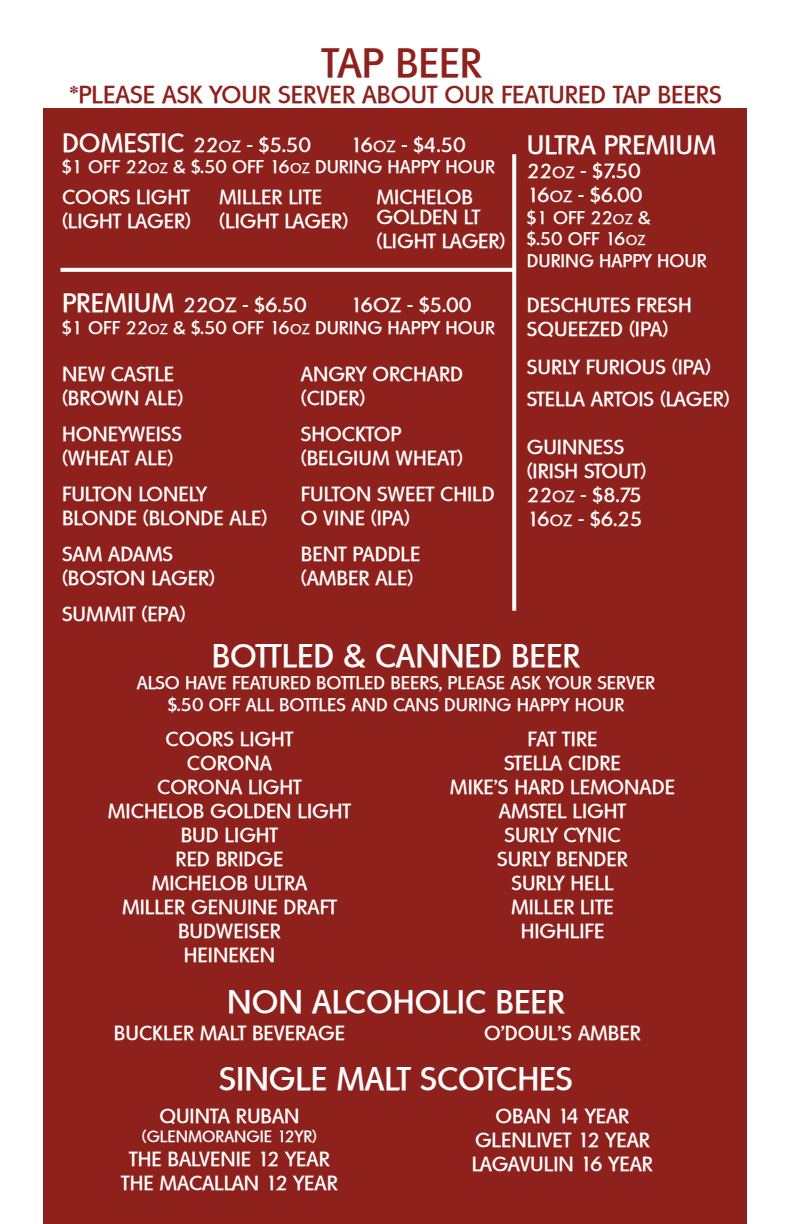
<style>
.page{position:relative;width:792px;height:1224px;background:#fff}
.page>*{position:absolute;margin:0;border:0;box-sizing:border-box;transform-origin:0 0}
.t1{font:40px "Minimal SF";color:#8f211d}
.t2{font:32px "Minimal SF";color:#fff}
.t3{font:26px "Minimal SF";color:#fff}
.t4{font:24px "Minimal SF";color:#8f211d}
.t5{font:20px/24px "Minimal SF";color:#fff}
.t6{font:18px/21.6px "Minimal SF";color:#fff;text-align:center}
.t7{font:16px "Minimal SF";color:#fff}
.s1{font-size:20px}
.s2{font-size:16px}
.s3{font-size:14px}
.s4{font-size:26px}
</style>
<div class="page">
<div style="left:43px;top:108px;width:704px;height:1116px;background:#8f211d"></div>
<svg style="left:512px;top:154px;width:4px;height:457px;background:#f8f1f1"></svg>
<svg style="left:60px;top:268px;width:454px;height:4px;background:#faf5f5"></svg>
<h1 class="t1" style="left:322px;top:39px;width:162px">TAP BEER</h1>
<p class="t4" style="left:70px;top:81px;width:654px">*PLEASE ASK YOUR SERVER ABOUT OUR FEATURED TAP BEERS</p>
<h3 class="t3" style="left:62px;top:128px;width:251px">DOMESTIC <span class="s1">22</span><span class="s2">OZ</span> <span class="s1">- $5.50</span></h3>
<p class="t5" style="left:350px;top:133px;width:117px">16<span class="s2">OZ</span> - $4.50</p>
<p class="t6" style="left:62px;top:156px;width:435px">$1 OFF 22<span class="s3">OZ</span> &amp; $.50 OFF 16<span class="s3">OZ</span> DURING HAPPY HOUR</p>
<h3 class="t3" style="left:527px;top:130px;width:191px">ULTRA PREMIUM</h3>
<p class="t5" style="left:527px;top:159px;width:117px">22<span class="s2">OZ</span> - $7.50<br>16<span class="s2">OZ</span> - $6.00</p>
<p class="t6" style="left:527px;top:206px;width:182px;text-align:left">$1 OFF 22<span class="s3">OZ</span> &amp;<br>$.50 OFF 16<span class="s3">OZ<br></span>DURING HAPPY HOUR</p>
<p class="t5" style="left:527px;top:293px;width:167px">DESCHUTES FRESH<br>SQUEEZED (IPA)</p>
<p class="t5" style="left:527px;top:351px;width:204px;line-height:32px">SURLY FURIOUS (IPA)<br>STELLA ARTOIS (LAGER)</p>
<p class="t5" style="left:527px;top:435px;width:121px">GUINNESS (IRISH STOUT)<br>22<span class="s2">OZ</span> - $8.75<br>16<span class="s2">OZ</span> - $6.25</p>
<p class="t5" style="left:62px;top:185px;width:131px">COORS LIGHT (LIGHT LAGER)</p>
<p class="t5" style="left:219px;top:185px;width:131px">MILLER LITE (LIGHT LAGER)</p>
<p class="t5" style="left:377px;top:187px;width:105px;line-height:20px">MICHELOB<br>GOLDEN LT</p>
<p class="t5" style="left:377px;top:229px;width:131px">(LIGHT LAGER)</p>
<p class="t5" style="left:62px;top:293px;width:246px"><span class="s4">PREMIUM</span> 22OZ - $6.50</p>
<p class="t5" style="left:350px;top:293px;width:123px">16OZ - $5.00</p>
<p class="t6" style="left:62px;top:316px;width:435px">$1 OFF 22<span class="s3">OZ</span> &amp; $.50 OFF 16<span class="s3">OZ</span> DURING HAPPY HOUR</p>
<p class="t5" style="left:62px;top:362px;width:123px">NEW CASTLE (BROWN ALE)</p>
<p class="t5" style="left:62px;top:422px;width:122px">HONEYWEISS (WHEAT ALE)</p>
<p class="t5" style="left:62px;top:482px;width:207px">FULTON LONELY<br>BLONDE (BLONDE ALE)</p>
<p class="t5" style="left:62px;top:542px;width:155px">SAM ADAMS (BOSTON LAGER)</p>
<p class="t5" style="left:62px;top:602px;width:125px">SUMMIT (EPA)</p>
<p class="t5" style="left:301px;top:362px;width:164px">ANGRY ORCHARD (CIDER)</p>
<p class="t5" style="left:301px;top:422px;width:164px">SHOCKTOP (BELGIUM WHEAT)</p>
<p class="t5" style="left:301px;top:482px;width:195px">FULTON SWEET CHILD<br>O VINE (IPA)</p>
<p class="t5" style="left:301px;top:542px;width:121px">BENT PADDLE (AMBER ALE)</p>
<h2 class="t2" style="left:212px;top:637px;width:370px">BOTTLED &amp; CANNED BEER</h2>
<p class="t6" style="left:137px;top:672px;width:520px">ALSO HAVE FEATURED BOTTLED BEERS, PLEASE ASK YOUR SERVER $.50 OFF ALL BOTTLES AND CANS DURING HAPPY HOUR</p>
<p class="t5" style="left:108px;top:727px;width:245px;text-align:center">COORS LIGHT<br>CORONA<br>CORONA LIGHT<br>MICHELOB GOLDEN LIGHT<br>BUD LIGHT<br>RED BRIDGE<br>MICHELOB ULTRA<br>MILLER GENUINE DRAFT<br>BUDWEISER<br>HEINEKEN</p>
<p class="t5" style="left:450px;top:727px;width:227px;text-align:center">FAT TIRE<br>STELLA CIDRE<br>MIKE’S HARD LEMONADE<br>AMSTEL LIGHT<br>SURLY CYNIC<br>SURLY BENDER<br>SURLY HELL<br>MILLER LITE<br>HIGHLIFE</p>
<h2 class="t2" style="left:227px;top:984px;width:339px">NON ALCOHOLIC BEER</h2>
<p class="t5" style="left:114px;top:1020px;width:233px">BUCKLER MALT BEVERAGE</p>
<p class="t5" style="left:484px;top:1020px;width:158px">O’DOUL’S AMBER</p>
<h2 class="t2" style="left:219px;top:1060px;width:355px">SINGLE MALT SCOTCHES</h2>
<p class="t5" style="left:159px;top:1104px;width:142px">QUINTA RUBAN</p>
<p class="t7" style="left:142px;top:1127px;width:177px">(GLENMORANGIE 12YR)</p>
<p class="t5" style="left:121px;top:1147px;width:218px;text-align:center">THE BALVENIE 12 YEAR<br>THE MACALLAN 12 YEAR</p>
<p class="t5" style="left:472px;top:1104px;width:183px;text-align:center">OBAN 14 YEAR<br>GLENLIVET 12 YEAR<br>LAGAVULIN 16 YEAR</p>
</div>
